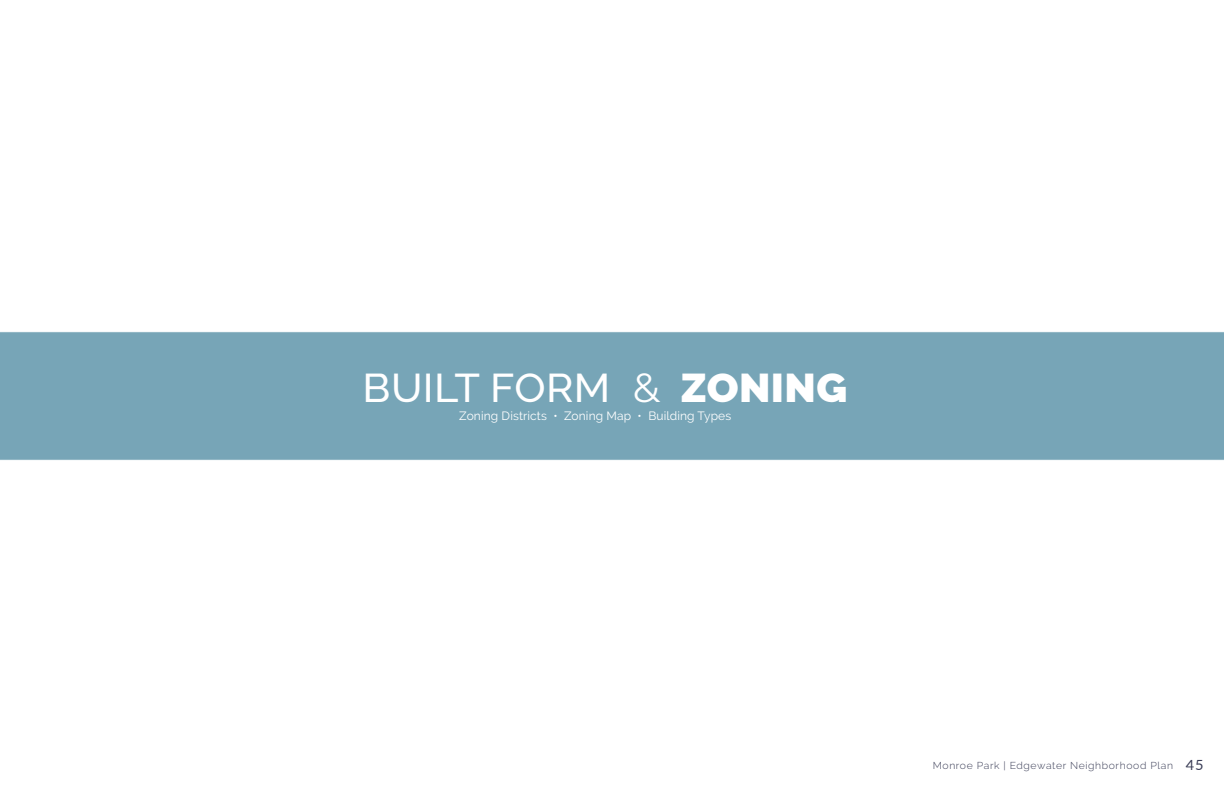
<style>
.page{position:relative;width:1224px;height:792px;background:#fff}
.page>*{position:absolute;margin:0;border:0;box-sizing:border-box;transform-origin:0 0}
.t1{font:500 40px "Raleway";letter-spacing:.01em;color:#fff;scale:1.04 1}
.t2{font:12px "Raleway";letter-spacing:.01em;color:#fff}
.t3{font:300 10px "Raleway";letter-spacing:.06em;color:#3a3d56;scale:1.04 1}
.s1{font-weight:400}
.s2{font-weight:900}
.s3{font-family:"Lato";font-weight:400;font-size:14px}
</style>
<div class="page">
<div style="left:0;top:332px;width:1224px;height:128px;background:#77a5b7"></div>
<h1 class="t1" style="left:363px;top:365px;width:468px">BUILT FORM <span class="s1">&amp;</span> <span class="s2">ZONING</span></h1>
<p class="t2" style="left:459px;top:409px;width:274px">Zoning Districts • Zoning Map • Building Types</p>
<p class="t3" style="left:933px;top:760px;width:262px">Monroe Park | Edgewater Neighborhood Plan <span class="s3">45</span></p>
</div>
